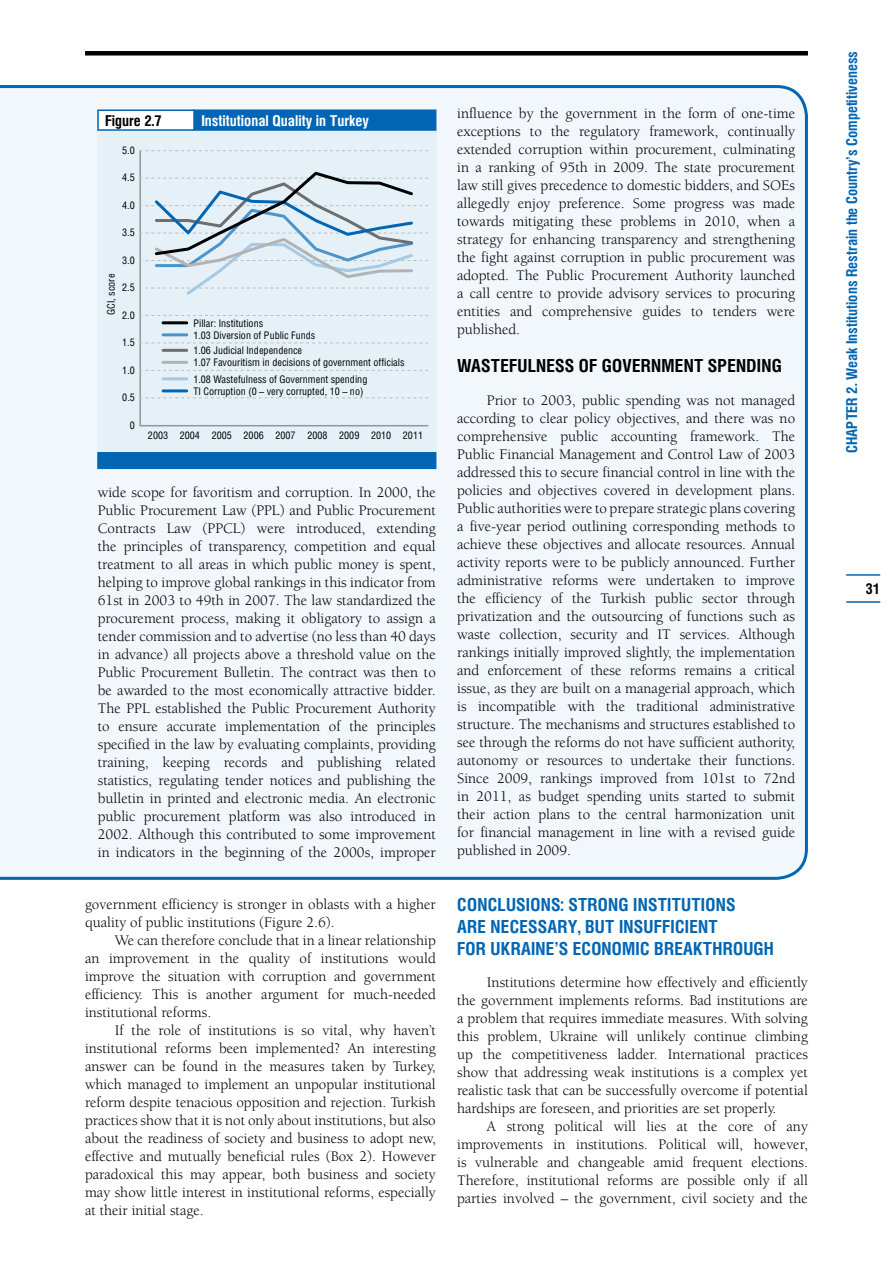
<style>
.page{position:relative;width:893px;height:1263px;background:#fff}
.page>*{position:absolute;margin:0;border:0;box-sizing:border-box;transform-origin:0 0}
.t1{font:700 18px "Helios Cond C";color:#0066b3}
.t2{font:700 18px "Helios Cond C";color:#000}
.t3{font:15px/18px "Alliance C";color:#000;text-align:justify}
.t4{font:700 15px "Helios Cond C";color:#0066b3}
.t5{font:700 15px "Helios Cond C";color:#fff}
.t6{font:700 15px "Helios Cond C";color:#000}
.t7{font:10.5px "Helios Cond C";color:#000}
</style>
<div class="page">
<div style="left:85px;top:51px;width:723px;height:5px;background:#000"></div>
<hr style="left:846px;top:574px;width:34px;height:2px;background:#0066b3">
<hr style="left:846px;top:601px;width:34px;height:2px;background:#0066b3">
<div style="left:0;top:85px;width:808px;height:795px;background:#f2f7fb"></div>
<div style="left:97px;top:109px;width:339px;height:360px;background:#e6f0f7"></div>
<div style="left:98px;top:110px;width:96px;height:20px;background:#fff"></div>
<div style="left:97px;top:109px;width:98px;height:22px;border:2px solid #0066b3"></div>
<div style="left:194px;top:110px;width:242px;height:20px;background:#0066b3"></div>
<div style="left:194px;top:109px;width:242px;height:22px;border:2px solid #0066b3"></div>
<div style="left:97px;top:452px;width:339px;height:17px;background:#0066b3"></div>
<hr style="left:139px;top:151px;width:2px;height:274px;background:#939598">
<hr style="left:139px;top:425px;width:289px;height:1px;background:#939598">
<svg style="left:139px;top:397px;width:289px;height:1px"></svg>
<svg style="left:139px;top:370px;width:289px;height:1px"></svg>
<svg style="left:139px;top:343px;width:289px;height:1px"></svg>
<svg style="left:139px;top:315px;width:289px;height:1px"></svg>
<svg style="left:139px;top:150px;width:289px;height:1px"></svg>
<svg style="left:139px;top:170px;width:289px;height:127px"></svg>
<hr style="left:163px;top:321px;width:24px;height:3px;background:#000">
<hr style="left:163px;top:349px;width:24px;height:3px;background:#6d6e71">
<hr style="left:163px;top:377px;width:24px;height:3px;background:#a6cae4">
<hr style="left:163px;top:333px;width:24px;height:3px;background:#4d94ca">
<hr style="left:163px;top:361px;width:24px;height:3px;background:#b1b4b6">
<hr style="left:163px;top:389px;width:24px;height:3px;background:#0066b3">
<p class="t6" style="left:105px;top:111px;width:58px">FIGURE 2.7</p>
<p class="t5" style="left:201px;top:111px;width:169px">INSTITUTIONAL QUALITY IN TURKEY</p>
<p class="t7" style="left:122px;top:144px;width:14px">5.0</p>
<p class="t7" style="left:122px;top:171px;width:14px">4.5</p>
<p class="t7" style="left:122px;top:199px;width:14px">4.0</p>
<p class="t7" style="left:122px;top:226px;width:14px">3.5</p>
<p class="t7" style="left:122px;top:254px;width:14px">3.0</p>
<p class="t7" style="left:105px;top:315px;width:43px;rotate:-90deg">GCI, score</p>
<p class="t7" style="left:122px;top:281px;width:14px">2.5</p>
<p class="t7" style="left:122px;top:309px;width:14px">2.0</p>
<p class="t7" style="left:122px;top:336px;width:14px">1.5</p>
<p class="t7" style="left:122px;top:364px;width:14px">1.0</p>
<p class="t7" style="left:122px;top:391px;width:14px">0.5</p>
<p class="t7" style="left:130px;top:419px;width:7px">0</p>
<p class="t7" style="left:193px;top:317px;width:71px">Pillar: Institutions</p>
<p class="t7" style="left:193px;top:344px;width:110px">1.06 Judicial Independence</p>
<p class="t7" style="left:193px;top:373px;width:176px">1.08 Wastefulness of Government spending</p>
<p class="t7" style="left:193px;top:329px;width:123px">1.03 Diversion of Public Funds</p>
<p class="t7" style="left:193px;top:356px;width:213px">1.07 Favouritism in decisions of government officials</p>
<p class="t7" style="left:193px;top:385px;width:172px">TI Corruption (0 – very corrupted, 10 – no)</p>
<p class="t7" style="left:148px;top:429px;width:277px">2003 2004 2005 2006 2007 2008 2009 2010 2011</p>
<p class="t3" style="left:98px;top:483px;width:340px">wide scope for favoritism and corruption. In 2000, the Public Procurement Law (PPL) and Public Procurement Contracts Law (PPCL) were introduced, extending the principles of transparency, competition and equal treatment to all areas in which public money is spent, helping to improve global rankings in this indicator from 61st in 2003 to 49th in 2007. The law standardized the procurement process, making it obligatory to assign a tender commission and to advertise (no less than 40 days in advance) all projects above a threshold value on the Public Procurement Bulletin. The contract was then to be awarded to the most economically attractive bidder.<br>The PPL established the Public Procurement Authority to ensure accurate implementation of the principles specified in the law by evaluating complaints, providing training, keeping records and publishing related statistics, regulating tender notices and publishing the bulletin in printed and electronic media. An electronic public procurement platform was also introduced in 2002. Although this contributed to some improvement in indicators in the beginning of the 2000s, improper</p>
<p class="t3" style="left:85px;top:895px;width:352px">government efficiency is stronger in oblasts with a higher quality of public institutions (Figure 2.6).</p>
<p class="t3" style="left:85px;top:931px;width:352px;text-indent:30px">We can therefore conclude that in a linear relationship an improvement in the quality of institutions would improve the situation with corruption and government efficiency. This is another argument for much-needed institutional reforms.</p>
<p class="t3" style="left:85px;top:1021px;width:352px;text-indent:30px">If the role of institutions is so vital, why haven’t institutional reforms been implemented? An interesting answer can be found in the measures taken by Turkey, which managed to implement an unpopular institutional reform despite tenacious opposition and rejection. Turkish practices show that it is not only about institutions, but also about the readiness of society and business to adopt new, effective and mutually beneficial rules (Box 2). However paradoxical this may appear, both business and society may show little interest in institutional reforms, especially at their initial stage.</p>
<p class="t3" style="left:457px;top:104px;width:340px">influence by the government in the form of one-time exceptions to the regulatory framework, continually extended corruption within procurement, culminating in a ranking of 95th in 2009. The state procurement law still gives precedence to domestic bidders, and SOEs allegedly enjoy preference. Some progress was made towards mitigating these problems in 2010, when a strategy for enhancing transparency and strengthening the fight against corruption in public procurement was adopted. The Public Procurement Authority launched a call centre to provide advisory services to procuring entities and comprehensive guides to tenders were published.</p>
<p class="t2" style="left:457px;top:355px;width:25px">WASTEFU</p>
<p class="t2" style="left:528px;top:355px;width:19px">LNESS</p>
<p class="t2" style="left:579px;top:355px;width:65px">OF GOVERNMENT</p>
<p class="t2" style="left:708px;top:355px;width:11px">SPENDING</p>
<p class="t3" style="left:457px;top:391px;width:340px;text-indent:30px">Prior to 2003, public spending was not managed according to clear policy objectives, and there was no comprehensive public accounting framework. The Public Financial Management and Control Law of 2003 addressed this to secure financial control in line with the policies and objectives covered in development plans.<br>Public authorities were to prepare strategic plans covering a five-year period outlining corresponding methods to achieve these objectives and allocate resources. Annual activity reports were to be publicly announced. Further administrative reforms were undertaken to improve the efficiency of the Turkish public sector through privatization and the outsourcing of functions such as waste collection, security and IT services. Although rankings initially improved slightly, the implementation and enforcement of these reforms remains a critical issue, as they are built on a managerial approach, which is incompatible with the traditional administrative structure. The mechanisms and structures established to see through the reforms do not have sufficient authority, autonomy or resources to undertake their functions.<br>Since 2009, rankings improved from 101st to 72nd in 2011, as budget spending units started to submit their action plans to the central harmonization unit for financial management in line with a revised guide published in 2009.</p>
<p class="t1" style="left:457px;top:894px;width:59px">CONCLUSIONS</p>
<p class="t1" style="left:561px;top:894px;width:19px">: STRONG</p>
<p class="t1" style="left:633px;top:894px;width:10px">INSTITUTIONS</p>
<p class="t1" style="left:457px;top:916px;width:11px">ARE</p>
<p class="t1" style="left:491px;top:916px;width:11px">NECESSARY</p>
<p class="t1" style="left:578px;top:916px;width:18px">, BUT</p>
<p class="t1" style="left:619px;top:916px;width:10px">INSUFFICIENT</p>
<p class="t1" style="left:457px;top:937px;width:11px">FOR</p>
<p class="t1" style="left:491px;top:937px;width:20px">UKRAINE</p>
<p class="t1" style="left:554px;top:937px;width:29px">’S ECONOMIC</p>
<p class="t1" style="left:654px;top:937px;width:11px">BREAKTHROUGH</p>
<p class="t3" style="left:457px;top:973px;width:352px;text-indent:30px">Institutions determine how effectively and efficiently the government implements reforms. Bad institutions are a problem that requires immediate measures. With solving this problem, Ukraine will unlikely continue climbing up the competitiveness ladder. International practices show that addressing weak institutions is a complex yet realistic task that can be successfully overcome if potential hardships are foreseen, and priorities are set properly.</p>
<p class="t3" style="left:457px;top:1117px;width:352px;text-indent:30px">A strong political will lies at the core of any improvements in institutions. Political will, however, is vulnerable and changeable amid frequent elections.<br>Therefore, institutional reforms are possible only if all parties involved – the government, civil society and the</p>
<p class="t4" style="left:843px;top:453px;width:403px;rotate:-90deg">CHAPTER 2. WEAK INSTITUTIONS RESTRAIN THE COUNTRY’S COMPETITIVENESS</p>
<p class="t6" style="left:866px;top:579px;width:16px">31</p>
</div>
